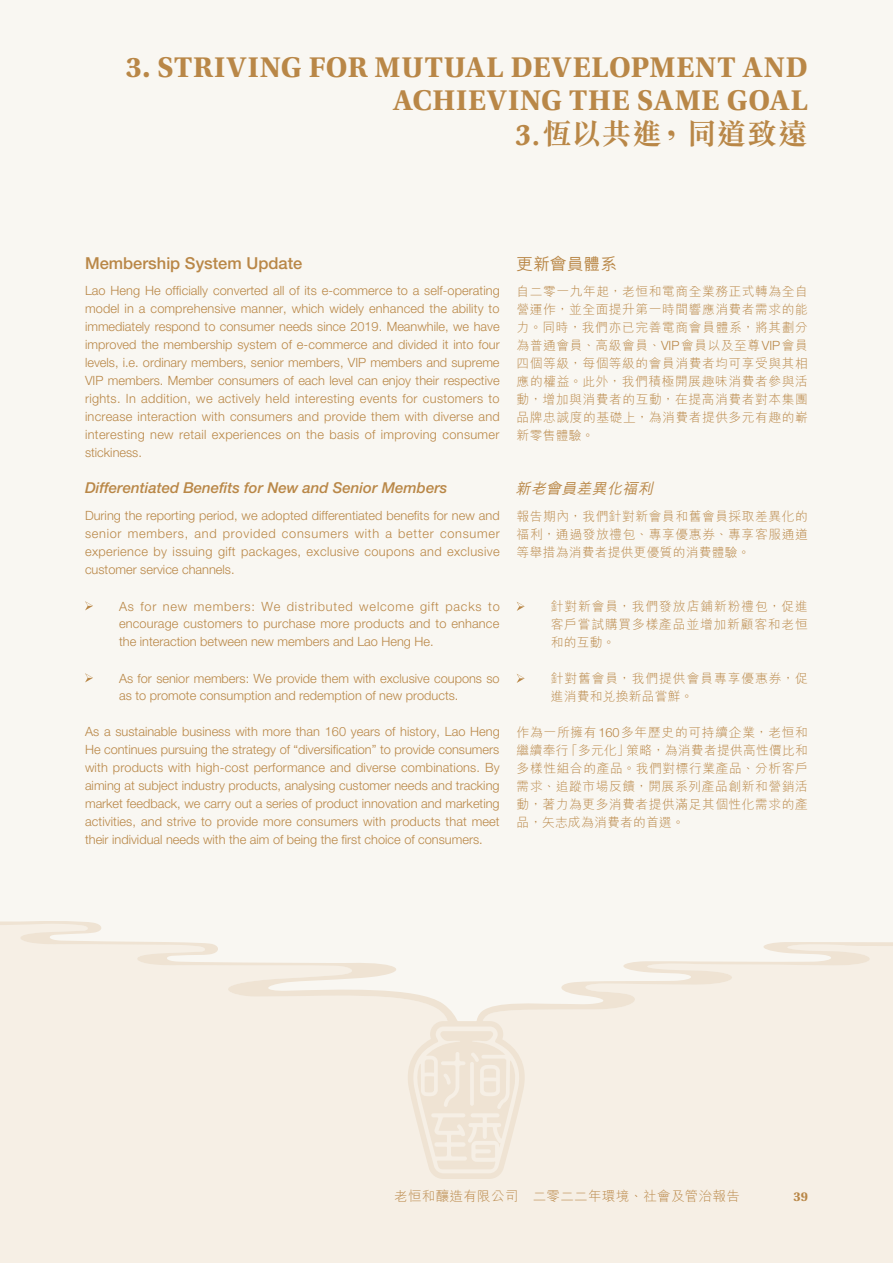
<style>
.page{position:relative;width:893px;height:1263px;background:#f9f7f2}
.page>*{position:absolute;margin:0;border:0;box-sizing:border-box;transform-origin:0 0}
.t1{font:700 30px/33px "Utopia Std";letter-spacing:.025em;color:#b98747;text-align:right}
.t2{font:700 30px "M Sung HK";letter-spacing:.005em;color:#b98747}
._02_H2_E{font:500 16.5px "Helvetica Neue LT Std";color:#b98747}
._002_H2_C{font:500 16.5px "M Hei HK";letter-spacing:.02em;color:#b98747}
._03_H3_E{font:italic 500 15px "Helvetica Neue LT Std";color:#b98747}
._003_H3_C{font:italic 500 15px "M Hei HK";color:#b98747}
.t3{font:300 13.5px "M Hei HK";letter-spacing:.025em;color:#b98747}
.t4{font:700 13.5px "Utopia Std";color:#b98747}
._00_txt_E{font:300 12.75px/18px "Helvetica Neue LT Std";color:#b98747;text-align:justify}
._000_txt_C{font:300 12.75px/18px "M Hei HK";letter-spacing:.045em;color:#b98747;text-align:justify}
._000_txt_C-2{font:300 12.75px/18px "M Hei HK";letter-spacing:.075em;color:#b98747}
.s1{font-family:"Helvetica Neue LT Std"}
</style>
<div class="page">
<div style="left:0;top:1023px;width:893px;height:240px;background:#f6efe5"></div>
<svg style="left:0;top:921px;width:405px;height:102px;fill:#f6efe5"></svg>
<svg style="left:405px;top:942px;width:488px;height:237px"></svg>
<svg style="left:517px;top:602px;width:8px;height:9px"></svg>
<svg style="left:517px;top:674px;width:8px;height:9px"></svg>
<svg style="left:85px;top:601px;width:8px;height:9px"></svg>
<svg style="left:85px;top:673px;width:8px;height:9px"></svg>
<p class="t1" style="left:126px;top:51px;width:684px">3. STRIVING FOR MUTUAL DEVELOPMENT AND<br>ACHIEVING THE SAME GOAL</p>
<p class="t2" style="left:515px;top:118px;width:294px">3.恆以共進，同道致遠</p>
<p class="_02_H2_E" style="left:85px;top:253px;width:219px">Membership System Update</p>
<p class="_00_txt_E" style="left:85px;top:282px;width:416px">Lao Heng He officially converted all of its e-commerce to a self-operating model in a comprehensive manner, which widely enhanced the ability to immediately respond to consumer needs since 2019. Meanwhile, we have improved the membership system of e-commerce and divided it into four levels, i.e. ordinary members, senior members, VIP members and supreme VIP members. Member consumers of each level can enjoy their respective rights. In addition, we actively held interesting events for customers to increase interaction with consumers and provide them with diverse and interesting new retail experiences on the basis of improving consumer stickiness.</p>
<p class="_03_H3_E" style="left:85px;top:479px;width:364px">Differentiated Benefits for New and Senior Members</p>
<p class="_00_txt_E" style="left:85px;top:506px;width:416px">During the reporting period, we adopted differentiated benefits for new and senior members, and provided consumers with a better consumer experience by issuing gift packages, exclusive coupons and exclusive customer service channels.</p>
<p class="_00_txt_E" style="left:119px;top:597px;width:382px">As for new members: We distributed welcome gift packs to encourage customers to purchase more products and to enhance the interaction between new members and Lao Heng He.</p>
<p class="_00_txt_E" style="left:119px;top:669px;width:382px;line-height:17.4px">As for senior members: We provide them with exclusive coupons so as to promote consumption and redemption of new products.</p>
<p class="_00_txt_E" style="left:85px;top:722px;width:416px">As a sustainable business with more than 160 years of history, Lao Heng He continues pursuing the strategy of “diversification” to provide consumers with products with high-cost performance and diverse combinations. By aiming at subject industry products, analysing customer needs and tracking market feedback, we carry out a series of product innovation and marketing activities, and strive to provide more consumers with products that meet their individual needs with the aim of being the first choice of consumers.</p>
<p class="_002_H2_C" style="left:517px;top:252px;width:102px">更新會員體系</p>
<p class="_000_txt_C" style="left:517px;top:282px;width:293px">自二零一九年起，老恒和電商全業務正式轉為全自營運作，並全面提升第一時間響應消費者需求的能力。同時，我們亦已完善電商會員體系，將其劃分為普通會員、高級會員、<span class="s1">VIP</span>會員以及至尊<span class="s1">VIP</span>會員四個等級，每個等級的會員消費者均可享受與其相應的權益。此外，我們積極開展趣味消費者參與活動，增加與消費者的互動，在提高消費者對本集團品牌忠誠度的基礎上，為消費者提供多元有趣的嶄新零售體驗。</p>
<p class="_003_H3_C" style="left:515px;top:478px;width:143px">新老會員差異化福利</p>
<p class="_000_txt_C" style="left:517px;top:507px;width:293px">報告期內，我們針對新會員和舊會員採取差異化的福利，通過發放禮包、專享優惠券、專享客服通道等舉措為消費者提供更優質的消費體驗。</p>
<p class="_000_txt_C" style="left:551px;top:597px;width:259px">針對新會員，我們發放店鋪新粉禮包，促進客戶嘗試購買多樣產品並增加新顧客和老恒和的互動。</p>
<p class="_000_txt_C-2" style="left:551px;top:669px;width:259px">針對舊會員，我們提供會員專享優惠券，促進消費和兌換新品嘗鮮。</p>
<p class="_000_txt_C" style="left:517px;top:723px;width:293px">作為一所擁有<span class="s1">160</span>多年歷史的可持續企業，老恒和繼續奉行「多元化」策略，為消費者提供高性價比和多樣性組合的產品。我們對標行業產品、分析客戶需求、追蹤市場反饋，開展系列產品創新和營銷活動，著力為更多消費者提供滿足其個性化需求的產品，矢志成為消費者的首選。</p>
<p class="t3" style="left:394px;top:1189px;width:347px">老恒和釀造有限公司 二零二二年環境、社會及管治報告</p>
<p class="t4" style="left:794px;top:1188px;width:16px">39</p>
</div>
